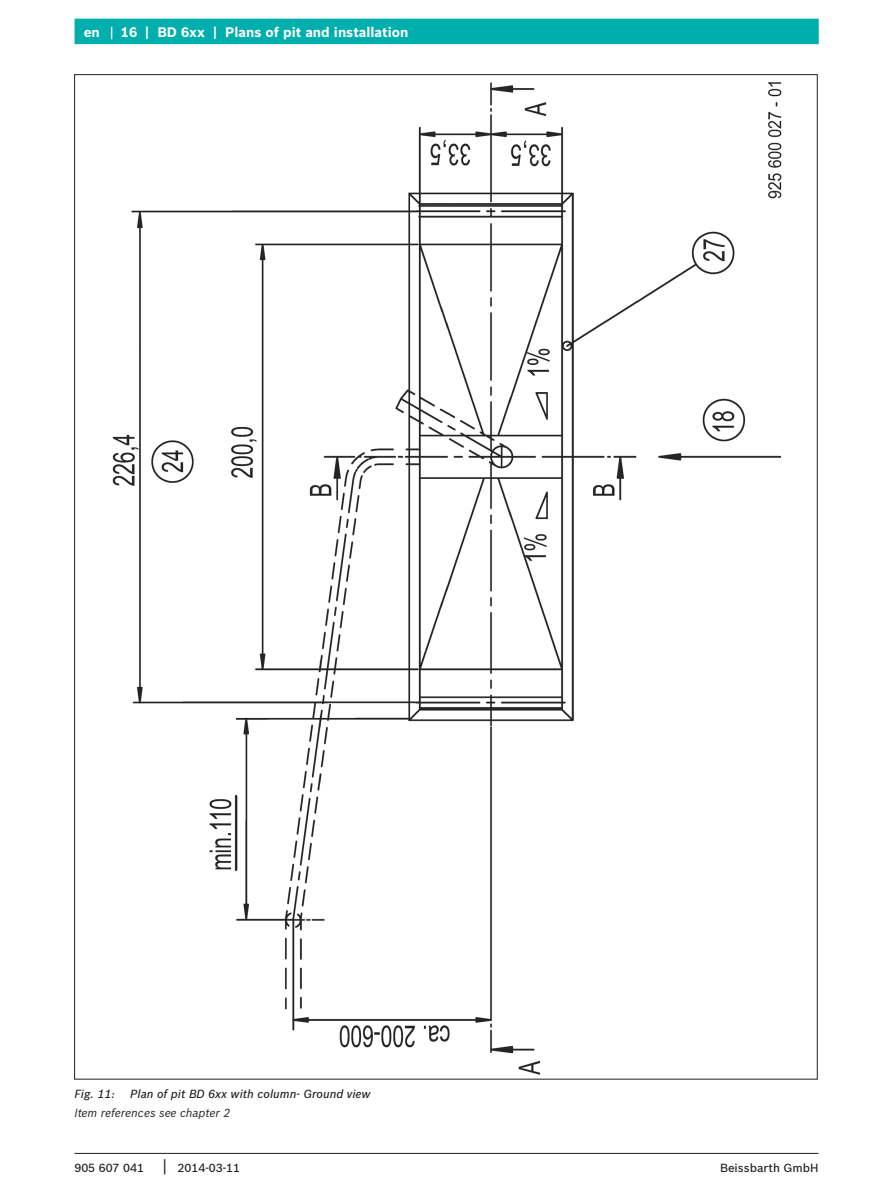
<style>
.page{position:relative;width:893px;height:1191px;background:#fff}
.page>*{position:absolute;margin:0;border:0;box-sizing:border-box;transform-origin:0 0}
.t1{font:700 13.5px "Bosch Sans";color:#fff}
.t2{font:italic 500 11.55px "Bosch Sans";color:#231f20}
.t3{font:500 11.55px "Bosch Sans";color:#231f20}
.FigLegend_0-0{font:italic 11.55px "Bosch Sans";color:#231f20}
.s1{font-weight:400;font-size:16.5px}
</style>
<div class="page">
<div style="left:75px;top:19px;width:744px;height:25px;background:#00afad"></div>
<hr style="left:74px;top:1153px;width:745px;height:1px;background:#231f20">
<svg style="left:111px;top:27px;width:1px;height:12px"></svg>
<img style="left:112px;top:82px;width:670px;height:993px">
<p class="t1" style="left:84px;top:22px;width:18px">en</p>
<p class="t1" style="left:121px;top:22px;width:289px">16 | BD 6xx | Plans of pit and installation</p>
<p class="t2" style="left:74px;top:1085px;width:42px">Fig. 11:</p>
<p class="t2" style="left:130px;top:1085px;width:242px">Plan of pit BD 6xx with column- Ground view</p>
<p class="FigLegend_0-0" style="left:74px;top:1103px;width:158px">Item references see chapter 2</p>
<p class="t3" style="left:74px;top:1159px;width:167px">905 607 041 <span class="s1">|</span> 2014-03-11</p>
<p class="t3" style="left:720px;top:1159px;width:100px">Beissbarth GmbH</p>
</div>
